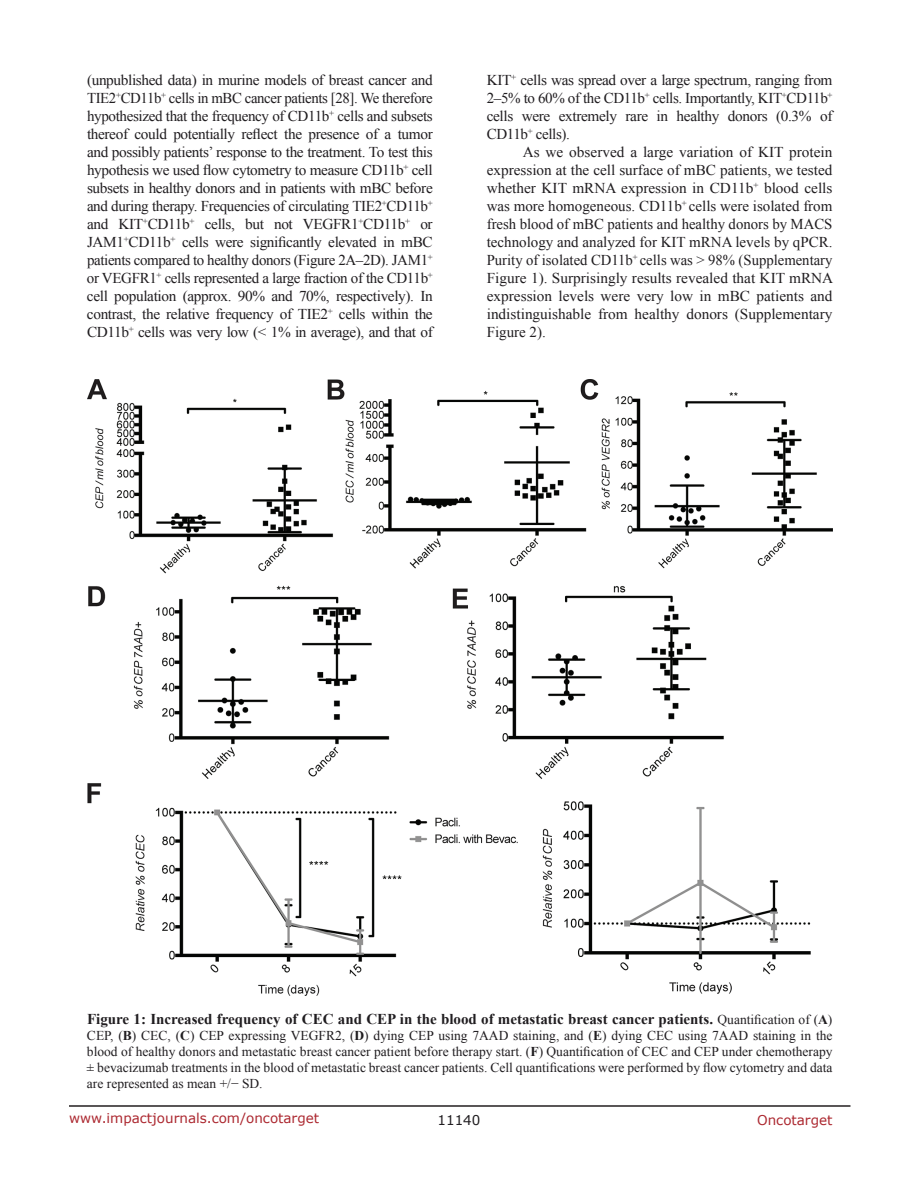
<style>
.page{position:relative;width:918px;height:1188px;background:#fff}
.page>*{position:absolute;margin:0;border:0;box-sizing:border-box;transform-origin:0 0}
.t1{font:15px/18px "Times New Roman";letter-spacing:-.025em;color:#201d20;text-align:justify}
.t2{font:700 15px "Times New Roman";color:#201d20}
.t3{font:13.5px/16.2px "Times New Roman";color:#201d20;text-align:justify}
.t4{font:13.5px "Verdana";color:#ac2830}
.t5{font:13.5px "Verdana";color:#201d20}
.s1{font-weight:400;font-size:13.5px}
.s2{font-size:13.5px}
.s3{font-weight:700}
</style>
<div class="page">
<hr style="left:69px;top:1105px;width:781px;height:2px;background:#231f20">
<img style="left:87px;top:379px;width:745px;height:617px">
<p class="t1" style="left:87px;top:71px;width:347px">(unpublished data) in murine models of breast cancer and TIE2<sup>+</sup>CD11b<sup>+</sup> cells in mBC cancer patients [28]. We therefore hypothesized that the frequency of CD11b<sup>+</sup> cells and subsets thereof could potentially reflect the presence of a tumor and possibly patients’ response to the treatment. To test this hypothesis we used flow cytometry to measure CD11b<sup>+</sup> cell subsets in healthy donors and in patients with mBC before and during therapy. Frequencies of circulating TIE2<sup>+</sup>CD11b<sup>+ </sup>and KIT<sup>+</sup>CD11b<sup>+</sup> cells, but not VEGFR1<sup>+</sup>CD11b<sup>+</sup> or JAM1<sup>+</sup>CD11b<sup>+</sup> cells were significantly elevated in mBC patients compared to healthy donors (Figure 2A–2D). JAM1<sup>+ </sup>or VEGFR1<sup>+</sup> cells represented a large fraction of the CD11b<sup>+ </sup>cell population (approx. 90% and 70%, respectively). In contrast, the relative frequency of TIE2<sup>+</sup> cells within the CD11b<sup>+</sup> cells was very low (&lt; 1% in average), and that of</p>
<p class="t1" style="left:487px;top:71px;width:347px">KIT<sup>+</sup> cells was spread over a large spectrum, ranging from 2–5% to 60% of the CD11b<sup>+</sup> cells. Importantly, KIT<sup>+</sup>CD11b<sup>+ </sup>cells were extremely rare in healthy donors (0.3% of CD11b<sup>+</sup> cells).</p>
<p class="t1" style="left:487px;top:143px;width:348px;text-indent:36px">As we observed a large variation of KIT protein expression at the cell surface of mBC patients, we tested whether KIT mRNA expression in CD11b<sup>+</sup> blood cells was more homogeneous. CD11b<sup>+</sup> cells were isolated from fresh blood of mBC patients and healthy donors by MACS technology and analyzed for KIT mRNA levels by qPCR.<br>Purity of isolated CD11b<sup>+</sup> cells was &gt; 98% (Supplementary Figure 1). Surprisingly results revealed that KIT mRNA expression levels were very low in mBC patients and indistinguishable from healthy donors (Supplementary Figure 2).</p>
<p class="t2" style="left:87px;top:1008px;width:747px">Figure 1: Increased frequency of CEC and CEP in the blood of metastatic breast cancer patients. <span class="s1">Quantification of (</span><span class="s2">A</span><span class="s1">)</span></p>
<p class="t3" style="left:87px;top:1027px;width:747px">CEP, (<span class="s3">B</span>) CEC, (<span class="s3">C</span>) CEP expressing VEGFR2, (<span class="s3">D</span>) dying CEP using 7AAD staining, and (<span class="s3">E</span>) dying CEC using 7AAD staining in the blood of healthy donors and metastatic breast cancer patient before therapy start. (<span class="s3">F</span>) Quantification of CEC and CEP under chemotherapy ± bevacizumab treatments in the blood of metastatic breast cancer patients. Cell quantifications were performed by flow cytometry and data are represented as mean +/− SD.</p>
<p class="t4" style="left:69px;top:1109px;width:252px">www.impactjournals.com/oncotarget</p>
<p class="t5" style="left:438px;top:1111px;width:44px">11140</p>
<p class="t4" style="left:757px;top:1111px;width:77px">Oncotarget</p>
</div>
